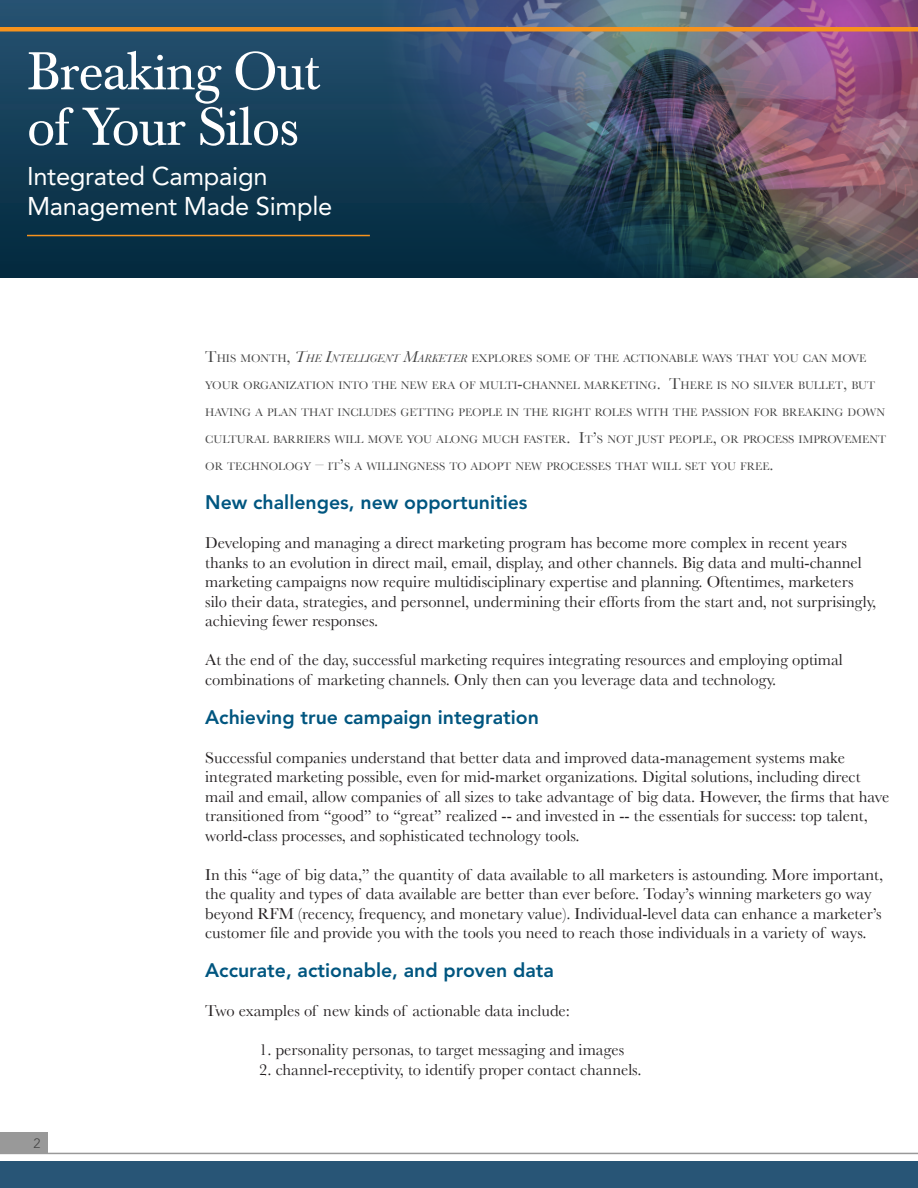
<style>
.page{position:relative;width:918px;height:1188px;background:#fff}
.page>*{position:absolute;margin:0;border:0;box-sizing:border-box;transform-origin:0 0}
.t1{font:52.5px/55.5px "Baskerville BE";letter-spacing:-.02em;color:#fff}
.t2{font:25.5px/30px "Avenir";letter-spacing:-.01em;color:#fff}
.Sub_Head{font:800 19.5px "Avenir";color:#005680}
.Body_Copy{font:16.5px/19.5px "Baskerville";color:#231f20}
.Bullet_Text{font:16.5px "Baskerville";color:#231f20}
.t3{font:300 13.5px "Avenir";color:#444}
.Body_Copy-2{font:11.55px "Baskerville";color:#444}
.s1{font-size:16.5px}
.s2{font-style:italic;font-size:16.5px}
.s3{font-style:italic}
</style>
<div class="page">
<div style="left:0;top:0;width:918px;height:277px;background:linear-gradient(to bottom,#265272,#042a3c)"></div>
<div style="left:0;top:1161px;width:918px;height:27px;background:#285576"></div>
<hr style="left:0;top:1153px;width:918px;height:1px;background:#999">
<div style="left:0;top:1132px;width:47px;height:21px;background:#999"></div>
<hr style="left:27px;top:235px;width:343px;height:1px;background:#f7931d">
<img style="left:263px;top:0;width:655px;height:277px">
<div style="left:0;top:27px;width:918px;height:5px;background:#f7931d"></div>
<p class="t1" style="left:27px;top:45px;width:294px">Breaking Out of Your Silos</p>
<p class="t2" style="left:27px;top:162px;width:307px">Integrated Campaign<br>Management Made Simple</p>
<p class="t3" style="left:34px;top:1135px;width:9px">2</p>
<p class="Body_Copy-2" style="left:205px;top:352px;width:663px"><span class="s1">T</span>HIS MONTH<span class="s1">,</span> <span class="s2">T</span><span class="s3">HE</span> <span class="s2">I</span><span class="s3">NTELLIGENT</span> <span class="s2">M</span><span class="s3">ARKETER</span> EXPLORES SOME OF THE ACTIONABLE WAYS THAT YOU CAN MOVE</p>
<p class="Body_Copy-2" style="left:205px;top:379px;width:671px">YOUR ORGANIZATION INTO THE NEW ERA OF MULTI<span class="s1">-</span>CHANNEL MARKETING<span class="s1">. T</span>HERE IS NO SILVER BULLET<span class="s1">,</span> BUT</p>
<p class="Body_Copy-2" style="left:205px;top:406px;width:681px">HAVING A PLAN THAT INCLUDES GETTING PEOPLE IN THE RIGHT ROLES WITH THE PASSION FOR BREAKING DOWN</p>
<p class="Body_Copy-2" style="left:205px;top:433px;width:682px">CULTURAL BARRIERS WILL MOVE YOU ALONG MUCH FASTER<span class="s1">. I</span>T<span class="s1">’</span>S NOT JUST PEOPLE<span class="s1">,</span> OR PROCESS IMPROVEMENT</p>
<p class="Body_Copy-2" style="left:205px;top:460px;width:570px">OR TECHNOLOGY <span class="s1">–</span> IT<span class="s1">’</span>S A WILLINGNESS TO ADOPT NEW PROCESSES THAT WILL SET YOU FREE<span class="s1">.</span></p>
<p class="Sub_Head" style="left:205px;top:491px;width:324px">New challenges, new opportunities</p>
<p class="Body_Copy" style="left:205px;top:533px;width:673px">Developing and managing a direct marketing program has become more complex in recent years thanks to an evolution in direct mail, email, display, and other channels. Big data and multi-channel marketing campaigns now require multidisciplinary expertise and planning. Oftentimes, marketers silo their data, strategies, and personnel, undermining their efforts from the start and, not surprisingly, achieving fewer responses.</p>
<p class="Body_Copy" style="left:205px;top:650px;width:639px">At the end of the day, successful marketing requires integrating resources and employing optimal combinations of marketing channels. Only then can you leverage data and technology.</p>
<p class="Sub_Head" style="left:205px;top:705px;width:335px">Achieving true campaign integration</p>
<p class="Body_Copy" style="left:205px;top:747px;width:686px">Successful companies understand that better data and improved data-management systems make integrated marketing possible, even for mid-market organizations. Digital solutions, including direct mail and email, allow companies of all sizes to take advantage of big data. However, the firms that have transitioned from “good” to “great” realized -- and invested in -- the essentials for success: top talent, world-class processes, and sophisticated technology tools.</p>
<p class="Body_Copy" style="left:205px;top:864px;width:679px">In this “age of big data,” the quantity of data available to all marketers is astounding. More important, the quality and types of data available are better than ever before. Today’s winning marketers go way beyond RFM (recency, frequency, and monetary value). Individual-level data can enhance a marketer’s customer file and provide you with the tools you need to reach those individuals in a variety of ways.</p>
<p class="Sub_Head" style="left:205px;top:959px;width:350px">Accurate, actionable, and proven data</p>
<p class="Body_Copy" style="left:205px;top:1001px;width:366px">Two examples of new kinds of actionable data include:</p>
<p class="Bullet_Text" style="left:259px;top:1040px;width:366px">1. personality personas, to target messaging and images</p>
<p class="Bullet_Text" style="left:259px;top:1060px;width:384px">2. channel-receptivity, to identify proper contact channels.</p>
</div>
